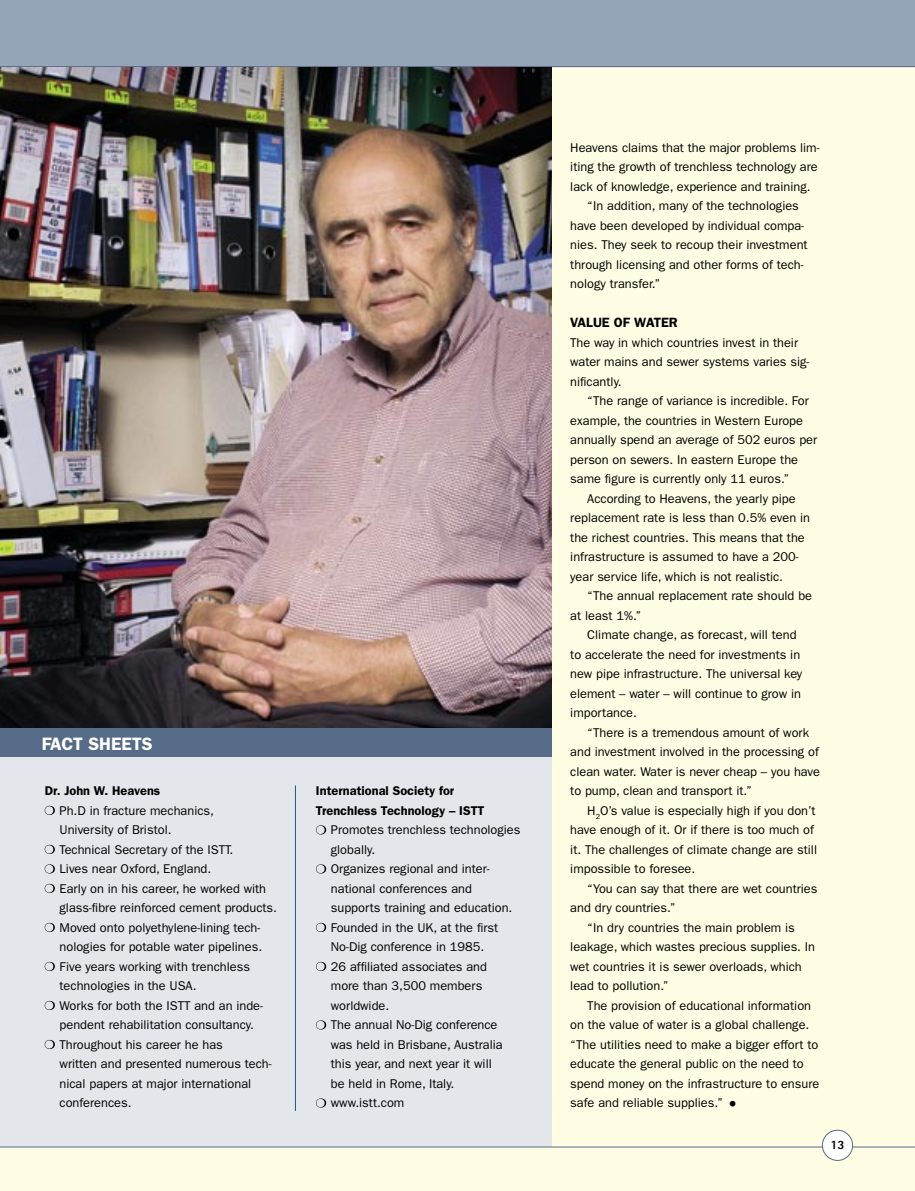
<style>
.page{position:relative;width:915px;height:1191px;background:#fff}
.page>*{position:absolute;margin:0;border:0;box-sizing:border-box;transform-origin:0 0}
.t1{font:33px "Franklin Gothic";color:#000}
.t2{font:600 18px "Franklin Gothic";color:#fff}
.t3{font:600 13.5px "Franklin Gothic";color:#000}
.t4{font:12.75px/19.5px "Franklin Gothic";color:#000}
.t5{font:600 12.75px/19.5px "Franklin Gothic";color:#000}
.t6{font:800 12.75px "Rotis Sans Serif";color:#000}
</style>
<div class="page">
<div style="left:0;top:0;width:914px;height:1191px;background:#fffde4"></div>
<div style="left:0;top:0;width:914px;height:67px;background:#95a4b7"></div>
<hr style="left:0;top:66px;width:914px;height:1px;background:#566b87">
<img style="left:0;top:67px;width:551px;height:661px">
<div style="left:0;top:752px;width:551px;height:394px;background:#e3e7eb"></div>
<div style="left:0;top:728px;width:551px;height:28px;background:#566b87"></div>
<hr style="left:0;top:1146px;width:914px;height:1px;background:#566b87">
<div style="left:822px;top:1130px;width:30px;height:30px;background:#fff;border-radius:50%"></div>
<div style="left:821px;top:1130px;width:31px;height:30px;border:1px solid #566b87;border-radius:50%"></div>
<svg style="left:45px;top:806px;width:10px;height:9px"></svg>
<svg style="left:45px;top:845px;width:10px;height:9px"></svg>
<svg style="left:45px;top:864px;width:10px;height:9px"></svg>
<svg style="left:45px;top:884px;width:10px;height:9px"></svg>
<svg style="left:45px;top:923px;width:10px;height:9px"></svg>
<svg style="left:45px;top:962px;width:10px;height:9px"></svg>
<svg style="left:45px;top:1001px;width:10px;height:9px"></svg>
<svg style="left:45px;top:1040px;width:10px;height:9px"></svg>
<svg style="left:316px;top:825px;width:10px;height:9px"></svg>
<svg style="left:316px;top:864px;width:10px;height:9px"></svg>
<svg style="left:316px;top:923px;width:10px;height:9px"></svg>
<svg style="left:316px;top:962px;width:10px;height:9px"></svg>
<svg style="left:316px;top:1020px;width:10px;height:9px"></svg>
<svg style="left:316px;top:1098px;width:10px;height:9px"></svg>
<hr style="left:295px;top:785px;width:1px;height:325px;background:#215379">
<h2 class="t2" style="left:42px;top:733px;width:112px">FACT SHEETS</h2>
<p class="t5" style="left:45px;top:781px;width:117px">Dr. John W. Heavens</p>
<p class="t4" style="left:60px;top:801px;width:219px">Ph.D in fracture mechanics,<br>University of Bristol.<br>Technical Secretary of the ISTT.<br>Lives near Oxford, England.<br>Early on in his career, he worked with glass-fibre reinforced cement products.<br>Moved onto polyethylene-lining tech&shy;nologies for potable water pipelines.<br>Five years working with trenchless technologies in the USA.<br>Works for both the ISTT and an inde&shy;pendent rehabilitation consultancy.<br>Throughout his career he has<br>written and presented numerous tech&shy;nical papers at major international conferences.</p>
<p class="t5" style="left:316px;top:781px;width:170px">International Society for<br>Trenchless Technology – ISTT</p>
<p class="t4" style="left:331px;top:820px;width:191px">Promotes trenchless technologies globally.<br>Organizes regional and inter&shy;national conferences and supports training and education.<br>Founded in the UK, at the first<br>No-Dig conference in 1985.<br>26 affiliated associates and<br>more than 3,500 members worldwide.<br>The annual No-Dig conference was held in Brisbane, Australia this year, and next year it will<br>be held in Rome, Italy. www.istt.com</p>
<p class="t4" style="left:570px;top:138px;width:251px">Heavens claims that the major problems lim-</p>
<p class="t4" style="left:570px;top:157px;width:249px">iting the growth of trenchless technology are</p>
<p class="t4" style="left:570px;top:177px;width:242px">lack of knowledge, experience and training.</p>
<p class="t4" style="left:587px;top:196px;width:213px">“In addition, many of the technologies</p>
<p class="t4" style="left:570px;top:216px;width:235px">have been developed by individual compa-</p>
<p class="t4" style="left:570px;top:235px;width:239px">nies. They seek to recoup their investment</p>
<p class="t4" style="left:570px;top:255px;width:235px">through licensing and other forms of tech-</p>
<p class="t4" style="left:570px;top:274px;width:92px">nology transfer.”</p>
<p class="t3" style="left:570px;top:314px;width:109px">VALUE OF WATER</p>
<p class="t4" style="left:570px;top:333px;width:240px">The way in which countries invest in their water mains and sewer systems varies sig&shy;nificantly.</p>
<p class="t4" style="left:587px;top:391px;width:223px">“The range of variance is incredible. For</p>
<p class="t4" style="left:570px;top:411px;width:234px">example, the countries in Western Europe</p>
<p class="t4" style="left:570px;top:430px;width:248px">annually spend an average of 502 euros per</p>
<p class="t4" style="left:570px;top:450px;width:229px">person on sewers. In eastern Europe the</p>
<p class="t4" style="left:570px;top:469px;width:220px">same figure is currently only 11 euros.”</p>
<p class="t4" style="left:587px;top:489px;width:210px">According to Heavens, the yearly pipe</p>
<p class="t4" style="left:570px;top:508px;width:241px">replacement rate is less than 0.5% even in</p>
<p class="t4" style="left:570px;top:528px;width:236px">the richest countries. This means that the</p>
<p class="t4" style="left:570px;top:547px;width:230px">infrastructure is assumed to have a 200-</p>
<p class="t4" style="left:570px;top:567px;width:214px">year service life, which is not realistic.</p>
<p class="t4" style="left:587px;top:586px;width:226px">“The annual replacement rate should be</p>
<p class="t4" style="left:570px;top:606px;width:73px">at least 1%.”</p>
<p class="t4" style="left:587px;top:625px;width:211px">Climate change, as forecast, will tend</p>
<p class="t4" style="left:570px;top:645px;width:231px">to accelerate the need for investments in</p>
<p class="t4" style="left:570px;top:664px;width:233px">new pipe infrastructure. The universal key</p>
<p class="t4" style="left:570px;top:684px;width:232px">element – water – will continue to grow in</p>
<p class="t4" style="left:570px;top:703px;width:68px">importance.</p>
<p class="t4" style="left:587px;top:723px;width:223px">“There is a tremendous amount of work</p>
<p class="t4" style="left:570px;top:742px;width:250px">and investment involved in the processing of</p>
<p class="t4" style="left:570px;top:762px;width:251px">clean water. Water is never cheap – you have</p>
<p class="t4" style="left:570px;top:781px;width:183px">to pump, clean and transport it.”</p>
<p class="t4" style="left:587px;top:801px;width:230px">H<sub>2</sub>O’s value is especially high if you don’t</p>
<p class="t4" style="left:570px;top:820px;width:245px">have enough of it. Or if there is too much of</p>
<p class="t4" style="left:570px;top:840px;width:248px">it. The challenges of climate change are still</p>
<p class="t4" style="left:570px;top:859px;width:126px">impossible to foresee.</p>
<p class="t4" style="left:587px;top:879px;width:231px">“You can say that there are wet countries</p>
<p class="t4" style="left:570px;top:898px;width:107px">and dry countries.”</p>
<p class="t4" style="left:587px;top:918px;width:209px">“In dry countries the main problem is</p>
<p class="t4" style="left:570px;top:937px;width:246px">leakage, which wastes precious supplies. In</p>
<p class="t4" style="left:570px;top:957px;width:233px">wet countries it is sewer overloads, which</p>
<p class="t4" style="left:570px;top:976px;width:100px">lead to pollution.”</p>
<p class="t4" style="left:587px;top:996px;width:225px">The provision of educational information</p>
<p class="t4" style="left:570px;top:1015px;width:240px">on the value of water is a global challenge.</p>
<p class="t4" style="left:570px;top:1035px;width:249px">“The utilities need to make a bigger effort to</p>
<p class="t4" style="left:570px;top:1054px;width:235px">educate the general public on the need to</p>
<p class="t4" style="left:570px;top:1074px;width:250px">spend money on the infrastructure to ensure</p>
<p class="t4" style="left:570px;top:1093px;width:154px">safe and reliable supplies.”</p>
<h1 class="t1" style="left:722px;top:1084px;width:21px">•</h1>
<p class="t6" style="left:830px;top:1136px;width:16px">13</p>
</div>
